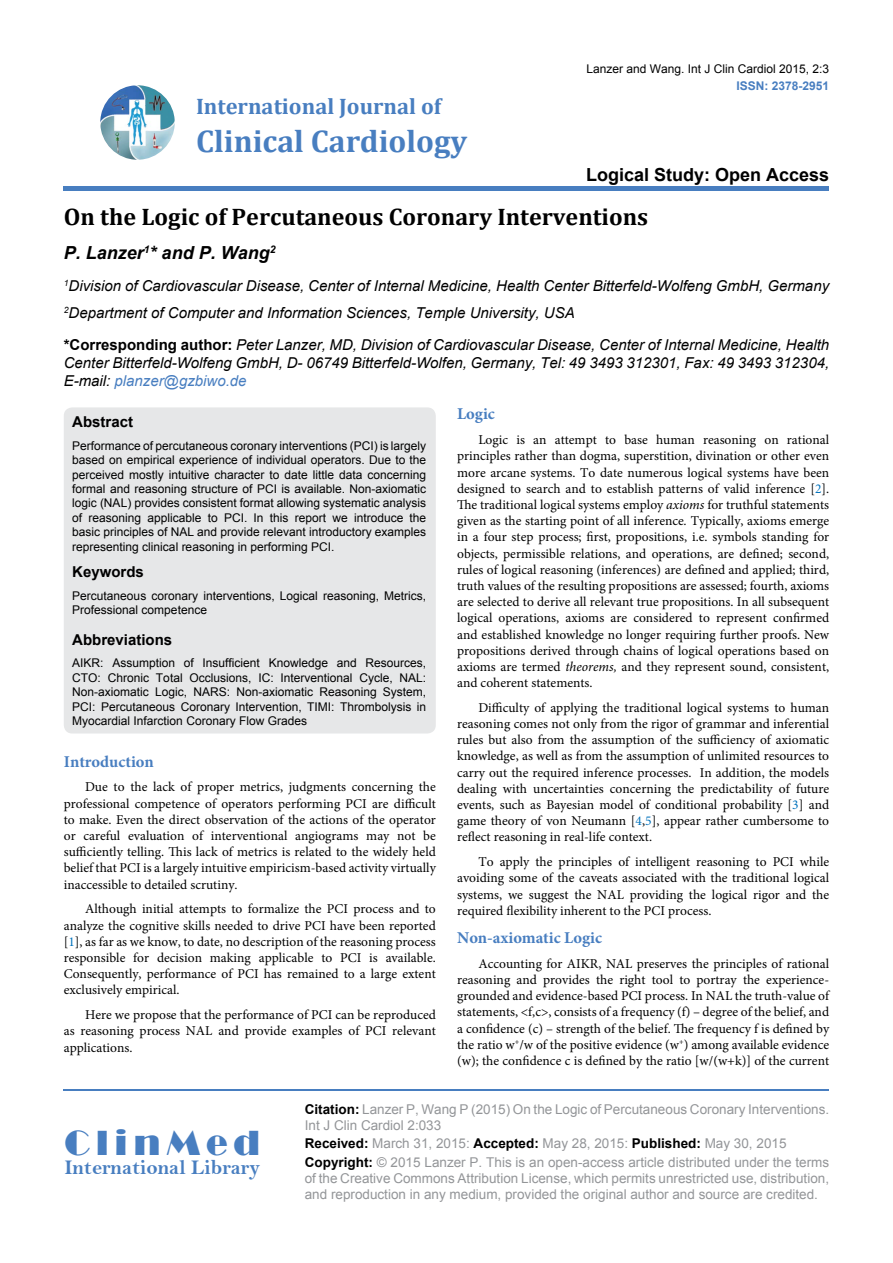
<style>
.page{position:relative;width:893px;height:1263px;background:#fff}
.page>*{position:absolute;margin:0;border:0;box-sizing:border-box;transform-origin:0 0}
.t1{font:36px "Broadway";letter-spacing:.16em;color:#487ec0}
.t2{font:700 31.5px "Cambria";color:#487ec0}
.t3{font:700 24px "Cambria";color:#000}
.t4{font:700 22.5px "Cambria";color:#487ec0}
.t5{font:21px "Bell MT Bold";color:#487ec0}
.t6{font:700 18px "Arial";color:#000}
.t7{font:italic 700 18px "Arial";color:#000}
.t8{font:700 16.5px "Minion Pro";color:#487ec0}
.t9{font:italic 15px/18px "Arial";color:#000}
.t10{font:700 15px "Arial";color:#000}
.t11{font:13.5px/16.2px "Minion Pro";color:#000;text-align:justify}
.t12{font:13.5px/16.2px "Arial";color:#939598}
.t13{font:12px/14.4px "Arial";color:#000;text-align:justify}
.t14{font:700 12px "Arial";color:#487ec0}
.s1{font-weight:700;font-style:normal}
.s2{color:#487ec0}
.s3{color:#0072bc}
.s4{font-style:italic}
.s5{font-weight:700;color:#000}
</style>
<div class="page">
<img style="left:100px;top:85px;width:75px;height:75px;border-radius:37px">
<div style="left:64px;top:186px;width:765px;height:5px;background:#487ec0"></div>
<hr style="left:64px;top:1089px;width:765px;height:2px;background:#487ec0">
<div style="left:64px;top:407px;width:372px;height:326px;background:#e6e7e8;border-radius:9px"></div>
<h3 class="t4" style="left:196px;top:91px;width:247px">International Journal of</h3>
<h2 class="t2" style="left:196px;top:119px;width:273px">Clinical Cardiology</h2>
<p class="t13" style="left:586px;top:61px;width:244px">Lanzer and Wang. Int J Clin Cardiol 2015, 2:3</p>
<p class="t14" style="left:736px;top:77px;width:94px">ISSN: 2378-2951</p>
<h3 class="t6" style="left:586px;top:162px;width:245px">Logical Study: Open Access</h3>
<h3 class="t3" style="left:64px;top:200px;width:586px">On the Logic of Percutaneous Coronary Interventions</h3>
<h3 class="t7" style="left:64px;top:241px;width:213px">P. Lanzer<sup>1</sup>* and P. Wang<sup>2</sup></h3>
<p class="t9" style="left:64px;top:273px;width:767px;line-height:26.5px"><sup>1</sup>Division of Cardiovascular Disease, Center of Internal Medicine, Health Center Bitterfeld-Wolfeng GmbH, Germany<br><sup>2</sup>Department of Computer and Information Sciences, Temple University, USA</p>
<p class="t9" style="left:64px;top:336px;width:767px;text-align:justify"><span class="s1">*Corresponding author:</span> Peter Lanzer, MD, Division of Cardiovascular Disease, Center of Internal Medicine, Health Center Bitterfeld-Wolfeng GmbH, D- 06749 Bitterfeld-Wolfen, Germany, Tel: 49 3493 312301, Fax: 49 3493 312304, E-mail: <span class="s2">planzer@gzbiwo.de</span></p>
<p class="t10" style="left:72px;top:411px;width:62px">Abstract</p>
<p class="t13" style="left:72px;top:438px;width:355px">Performance of percutaneous coronary interventions (PCI) is largely based on empirical experience of individual operators. Due to the perceived mostly intuitive character to date little data concerning formal and reasoning structure of PCI is available. Non-axiomatic logic (NAL) provides consistent format allowing systematic analysis of reasoning applicable to PCI. In this report we introduce the basic principles of NAL and provide relevant introductory examples representing clinical reasoning in performing PCI.</p>
<p class="t10" style="left:72px;top:561px;width:73px">Keywords</p>
<p class="t13" style="left:72px;top:588px;width:355px">Percutaneous coronary interventions, Logical reasoning, Metrics,<br>Professional competence</p>
<p class="t10" style="left:72px;top:629px;width:102px">Abbreviations</p>
<p class="t13" style="left:72px;top:656px;width:355px">AIKR: Assumption of Insufficient Knowledge and Resources, CTO: Chronic Total Occlusions, IC: Interventional Cycle, NAL:<br>Non-axiomatic Logic, NARS: Non-axiomatic Reasoning System, PCI: Percutaneous Coronary Intervention, TIMI: Thrombolysis in Myocardial Infarction Coronary Flow Grades</p>
<p class="t8" style="left:457px;top:402px;width:39px">Logic</p>
<p class="t11" style="left:457px;top:432px;width:374px;text-indent:21px">Logic is an attempt to base human reasoning on rational principles rather than dogma, superstition, divination or other even more arcane systems. To date numerous logical systems have been designed to search and to establish patterns of valid inference [<span class="s3">2</span>].<br>The traditional logical systems employ <span class="s4">axioms</span> for truthful statements given as the starting point of all inference<span class="s4">.</span> Typically, axioms emerge in a four step process; first, propositions, i.e. symbols standing for objects, permissible relations, and operations, are defined; second, rules of logical reasoning (inferences) are defined and applied; third, truth values of the resulting propositions are assessed; fourth, axioms are selected to derive all relevant true propositions. In all subsequent logical operations, axioms are considered to represent confirmed and established knowledge no longer requiring further proofs. New propositions derived through chains of logical operations based on axioms are termed <span class="s4">theorems,</span> and they represent sound, consistent, and coherent statements.</p>
<p class="t11" style="left:457px;top:699px;width:374px;text-indent:21px">Difficulty of applying the traditional logical systems to human reasoning comes not only from the rigor of grammar and inferential rules but also from the assumption of the sufficiency of axiomatic knowledge, as well as from the assumption of unlimited resources to carry out the required inference processes. In addition, the models dealing with uncertainties concerning the predictability of future events, such as Bayesian model of conditional probability [<span class="s3">3</span>] and game theory of von Neumann [<span class="s3">4</span>,<span class="s3">5</span>], appear rather cumbersome to reflect reasoning in real-life context.</p>
<p class="t11" style="left:457px;top:854px;width:374px;text-indent:21px">To apply the principles of intelligent reasoning to PCI while avoiding some of the caveats associated with the traditional logical systems, we suggest the NAL providing the logical rigor and the required flexibility inherent to the PCI process.</p>
<p class="t8" style="left:457px;top:926px;width:146px">Non-axiomatic Logic</p>
<p class="t11" style="left:457px;top:955px;width:374px;text-indent:21px">Accounting for AIKR, NAL preserves the principles of rational reasoning and provides the right tool to portray the experience&shy;grounded and evidence-based PCI process. In NAL the truth-value of statements, &lt;f,c&gt;, consists of a frequency (f) – degree of the belief, and a confidence (c) – strength of the belief. The frequency f is defined by the ratio w<sup>+</sup>/w of the positive evidence (w<sup>+</sup>) among available evidence (w); the confidence c is defined by the ratio [w/(w+k)] of the current</p>
<p class="t8" style="left:64px;top:750px;width:92px">Introduction</p>
<p class="t11" style="left:64px;top:779px;width:374px;text-indent:21px">Due to the lack of proper metrics, judgments concerning the professional competence of operators performing PCI are difficult to make. Even the direct observation of the actions of the operator or careful evaluation of interventional angiograms may not be sufficiently telling. This lack of metrics is related to the widely held belief that PCI is a largely intuitive empiricism-based activity virtually inaccessible to detailed scrutiny.</p>
<p class="t11" style="left:64px;top:901px;width:374px;text-indent:21px">Although initial attempts to formalize the PCI process and to analyze the cognitive skills needed to drive PCI have been reported [<span class="s3">1</span>], as far as we know, to date, no description of the reasoning process responsible for decision making applicable to PCI is available.<br>Consequently, performance of PCI has remained to a large extent exclusively empirical.</p>
<p class="t11" style="left:64px;top:1007px;width:374px;text-indent:21px">Here we propose that the performance of PCI can be reproduced as reasoning process NAL and provide examples of PCI relevant applications.</p>
<h1 class="t1" style="left:64px;top:1122px;width:197px">ClinMed</h1>
<h3 class="t5" style="left:64px;top:1155px;width:197px">International Library</h3>
<p class="t12" style="left:305px;top:1101px;width:526px"><span class="s5">Citation:</span> Lanzer P, Wang P (2015) On the Logic of Percutaneous Coronary Interventions.<br>Int J Clin Cardiol 2:033</p>
<p class="t12" style="left:305px;top:1134px;width:526px;line-height:18.3px"><span class="s5">Received:</span> March 31, 2015: <span class="s5">Accepted:</span> May 28, 2015: <span class="s5">Published:</span> May 30, 2015<br><span class="s5">Copyright:</span> © 2015 Lanzer P. This is an open-access article distributed under the terms</p>
<p class="t12" style="left:305px;top:1170px;width:526px">of the Creative Commons Attribution License, which permits unrestricted use, distribution, and reproduction in any medium, provided the original author and source are credited.</p>
</div>
